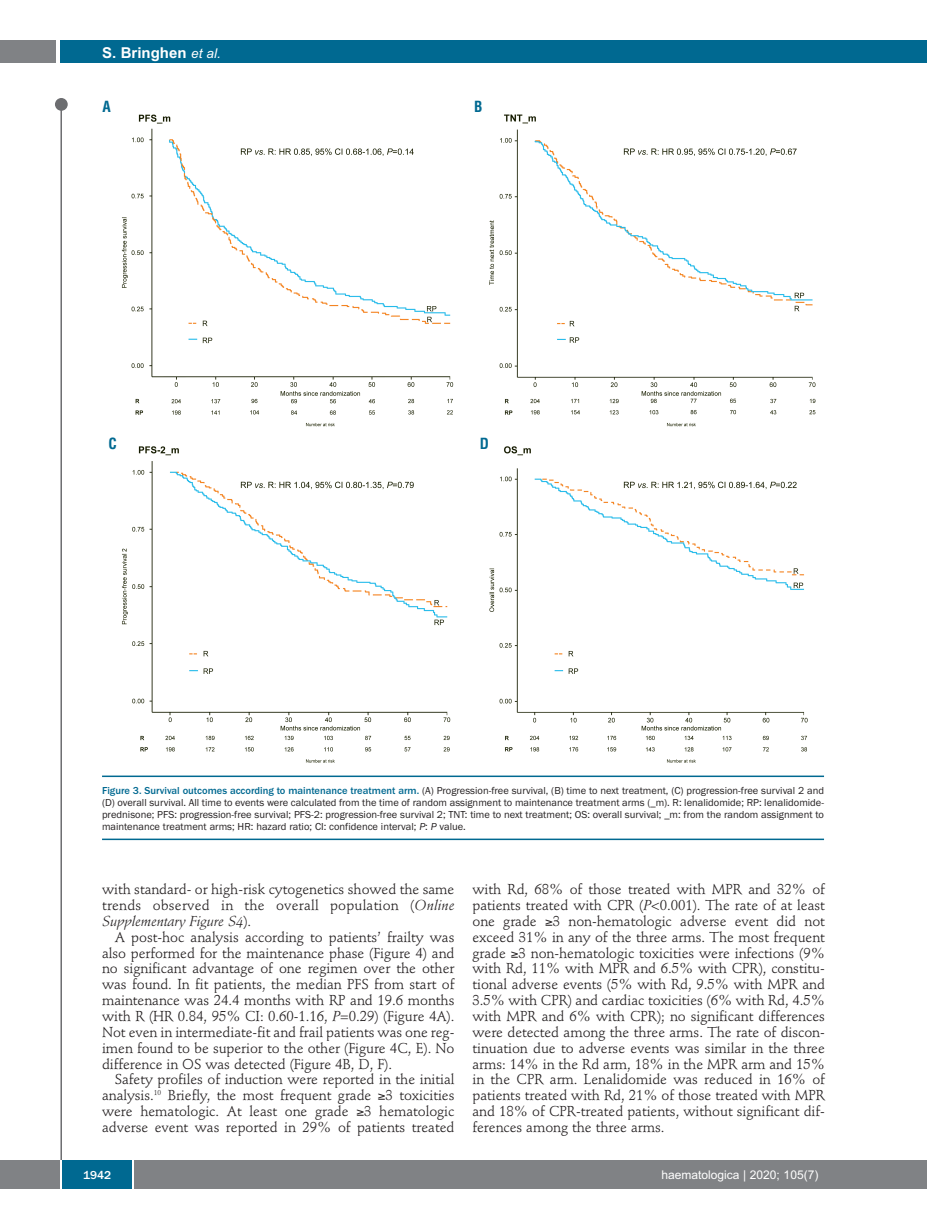
<style>
.page{position:relative;width:927px;height:1225px;background:#fff}
.page>*{position:absolute;margin:0;border:0;box-sizing:border-box;transform-origin:0 0}
.t1{font:700 15px "Arial";color:#fff}
.t2{font:700 condensed 15px "Helvetica";color:#006991}
.t3{font:14.25px/15.9px "Stempel Schneidler";letter-spacing:-.005em;color:#231f20;text-align:justify}
.t4{font:12px "Arial";color:#fff}
.t5{font:500 12px "Franklin Gothic";color:#fff}
.t6{font:10.5px/12px "Franklin Gothic";color:#231f20;text-align:justify}
.s1{font-weight:400;font-style:italic;font-size:13.5px}
.s2{font-weight:500;color:#006991}
.s3{font-style:italic}
</style>
<div class="page">
<div style="left:911px;top:40px;width:16px;height:22px;background:#006991"></div>
<div style="left:910px;top:1160px;width:17px;height:28px;background:#808285"></div>
<div style="left:55px;top:98px;width:13px;height:13px;background:#6c6d70;border-radius:50%"></div>
<hr style="left:60px;top:101px;width:2px;height:1061px;background:#6c6d70">
<div style="left:60px;top:40px;width:852px;height:22px;background:#006991"></div>
<div style="left:0;top:40px;width:56px;height:22px;background:#808285"></div>
<div style="left:0;top:1160px;width:911px;height:28px;background:#808285"></div>
<div style="left:62px;top:1160px;width:71px;height:28px;background:#006991"></div>
<hr style="left:60px;top:1160px;width:2px;height:28px;background:#fff">
<svg style="left:133px;top:1160px;width:1px;height:28px"></svg>
<img style="left:121px;top:114px;width:695px;height:649px">
<hr style="left:102px;top:775px;width:722px;height:2px;background:#006991">
<hr style="left:102px;top:838px;width:722px;height:2px;background:#006991">
<p class="t1" style="left:102px;top:44px;width:120px">S. Bringhen <span class="s1">et al.</span></p>
<p class="t2" style="left:103px;top:98px;width:10px">A</p>
<p class="t2" style="left:474px;top:98px;width:10px">B</p>
<p class="t2" style="left:108px;top:435px;width:10px">C</p>
<p class="t2" style="left:480px;top:435px;width:11px">D</p>
<p class="t6" style="left:102px;top:784px;width:723px"><span class="s2">Figure 3. Survival outcomes according to maintenance treatment arm.</span> (A) Progression-free survival, (B) time to next treatment, (C) progression-free survival 2 and (D) overall survival. All time to events were calculated from the time of random assignment to maintenance treatment arms (_m). R: lenalidomide; RP: lenalidomide&shy;prednisone; PFS: progression-free survival; PFS-2: progression-free survival 2; TNT: time to next treatment; OS: overall survival; _m: from the random assignment to maintenance treatment arms; HR: hazard ratio; CI: confidence interval; <span class="s3">P</span>: <span class="s3">P</span> value.</p>
<p class="t3" style="left:102px;top:882px;width:354px">with standard- or high-risk cytogenetics showed the same trends observed in the overall population (<span class="s3">Online Supplementary Figure S4</span>).</p>
<p class="t3" style="left:102px;top:930px;width:354px;text-indent:13px">A post-hoc analysis according to patients’ frailty was also performed for the maintenance phase (Figure 4) and no significant advantage of one regimen over the other was found. In fit patients, the median PFS from start of maintenance was 24.4 months with RP and 19.6 months with R (HR 0.84, 95% CI: 0.60-1.16, <span class="s3">P</span>=0.29) (Figure 4A).<br>Not even in intermediate-fit and frail patients was one reg&shy;imen found to be superior to the other (Figure 4C, E). No difference in OS was detected (Figure 4B, D, F).</p>
<p class="t3" style="left:102px;top:1073px;width:354px;text-indent:13px">Safety profiles of induction were reported in the initial analysis.<sup>10</sup> Briefly, the most frequent grade ≥3 toxicities were hematologic. At least one grade ≥3 hematologic adverse event was reported in 29% of patients treated</p>
<p class="t3" style="left:472px;top:882px;width:354px">with Rd, 68% of those treated with MPR and 32% of patients treated with CPR (<span class="s3">P</span>&lt;0.001). The rate of at least one grade ≥3 non-hematologic adverse event did not exceed 31% in any of the three arms. The most frequent grade ≥3 non-hematologic toxicities were infections (9% with Rd, 11% with MPR and 6.5% with CPR), constitu&shy;tional adverse events (5% with Rd, 9.5% with MPR and 3.5% with CPR) and cardiac toxicities (6% with Rd, 4.5% with MPR and 6% with CPR); no significant differences were detected among the three arms. The rate of discon&shy;tinuation due to adverse events was similar in the three arms: 14% in the Rd arm, 18% in the MPR arm and 15% in the CPR arm. Lenalidomide was reduced in 16% of patients treated with Rd, 21% of those treated with MPR and 18% of CPR-treated patients, without significant dif&shy;ferences among the three arms.</p>
<p class="t5" style="left:83px;top:1167px;width:30px">1942</p>
<p class="t4" style="left:661px;top:1167px;width:158px">haematologica | 2020; 105(7)</p>
</div>
